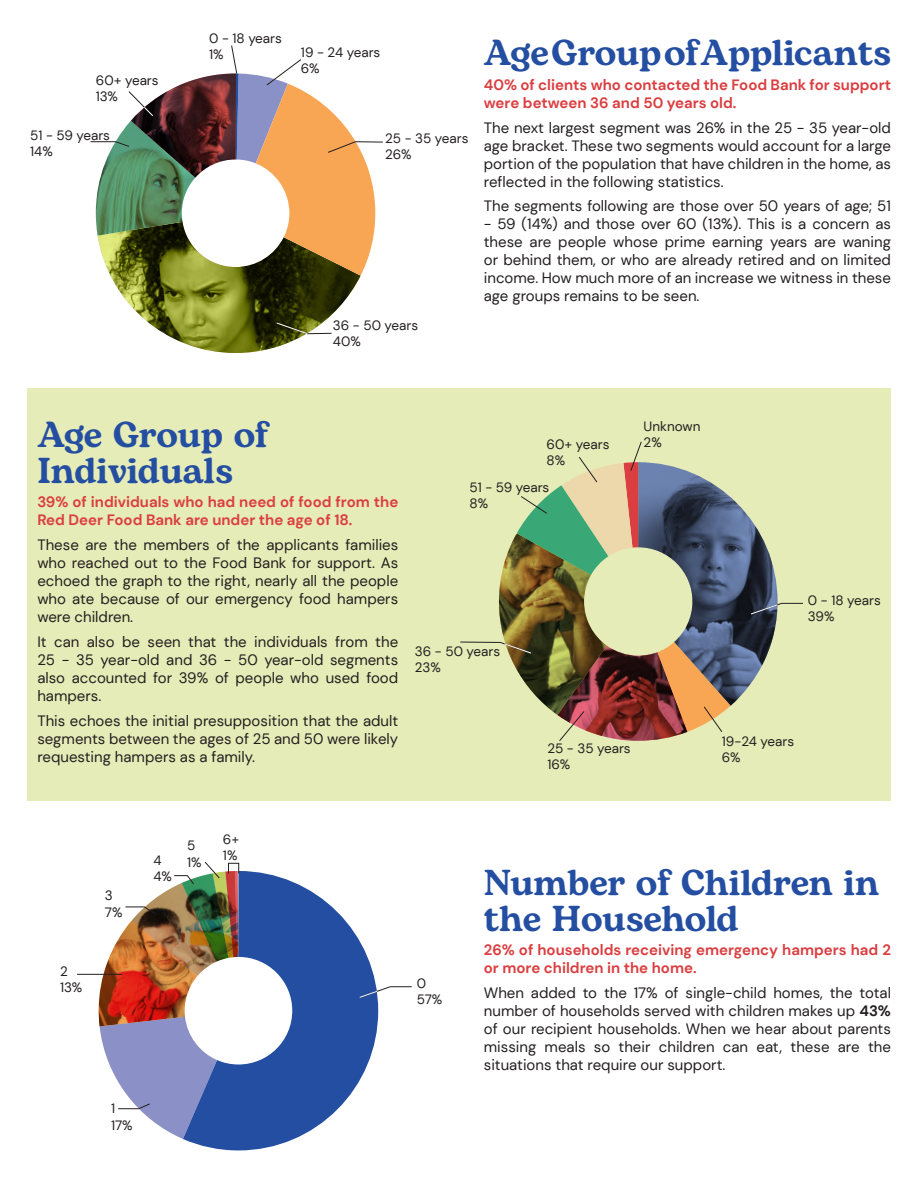
<style>
.page{position:relative;width:918px;height:1188px;background:#fff}
.page>*{position:absolute;margin:0;border:0;box-sizing:border-box;transform-origin:0 0}
.t1{font:600 36px/36px "Bogart";color:#244ea1}
.t2{font:15px/18px "DM Sans";color:#231f20;text-align:justify}
.t3{font:700 15px/18px "DM Sans";color:#db3e40}
.t4{font:13.5px/16.2px "DM Sans";color:#231f20}
.s1{font-weight:700}
</style>
<div class="page">
<div style="left:27px;top:388px;width:864px;height:412px;background:#e6ecb7"></div>
<svg style="left:90px;top:45px;width:293px;height:308px"></svg>
<svg style="left:460px;top:441px;width:343px;height:300px"></svg>
<svg style="left:183px;top:871px;width:195px;height:279px;fill:#244ea1"></svg>
<svg style="left:359px;top:986px;width:53px;height:12px"></svg>
<hr style="left:77px;top:974px;width:45px;height:1px;background:#231f20">
<div style="left:228px;top:863px;width:11px;height:11px;border:1px solid #231f20"></div>
<img style="left:99px;top:862px;width:139px;height:277px">
<p class="t4" style="left:96px;top:72px;width:64px">60+ years<br>13%</p>
<p class="t4" style="left:30px;top:127px;width:81px">51 - 59 years<br>14%</p>
<p class="t4" style="left:209px;top:30px;width:74px">0 - 18 years<br>1%</p>
<p class="t4" style="left:301px;top:44px;width:81px">19 - 24 years<br>6%</p>
<p class="t4" style="left:385px;top:130px;width:85px">25 - 35 years<br>26%</p>
<p class="t4" style="left:333px;top:317px;width:87px">36 - 50 years<br>40%</p>
<p class="t1" style="left:484px;top:35px;width:409px">Age Group of Applicants</p>
<p class="t3" style="left:484px;top:76px;width:409px">40% of clients who contacted the Food Bank for support were between 36 and 50 years old.</p>
<p class="t2" style="left:484px;top:118px;width:409px">The next largest segment was 26% in the 25 - 35 year-old age bracket. These two segments would account for a large portion of the population that have children in the home, as reflected in the following statistics.</p>
<p class="t2" style="left:484px;top:197px;width:409px">The segments following are those over 50 years of age; 51</p>
<p class="t2" style="left:484px;top:215px;width:409px">- 59 (14%) and those over 60 (13%). This is a concern as these are people whose prime earning years are waning or behind them, or who are already retired and on limited income. How much more of an increase we witness in these age groups remains to be seen.</p>
<p class="t1" style="left:37px;top:417px;width:232px">Age Group of<br>Individuals</p>
<p class="t3" style="left:37px;top:493px;width:362px">39% of individuals who had need of food from the<br>Red Deer Food Bank are under the age of 18.</p>
<p class="t2" style="left:37px;top:536px;width:362px">These are the members of the applicants families who reached out to the Food Bank for support. As echoed the graph to the right, nearly all the people who ate because of our emergency food hampers were children.</p>
<p class="t2" style="left:37px;top:633px;width:362px">It can also be seen that the individuals from the 25 - 35 year-old and 36 - 50 year-old segments also accounted for 39% of people who used food hampers.</p>
<p class="t2" style="left:37px;top:711px;width:362px">This echoes the initial presupposition that the adult segments between the ages of 25 and 50 were likely requesting hampers as a family.</p>
<p class="t4" style="left:547px;top:436px;width:64px">60+ years<br>8%</p>
<p class="t4" style="left:469px;top:479px;width:81px">51 - 59 years<br>8%</p>
<p class="t4" style="left:644px;top:418px;width:58px">Unknown<br>2%</p>
<p class="t4" style="left:415px;top:643px;width:87px">36 - 50 years<br>23%</p>
<p class="t4" style="left:808px;top:592px;width:74px">0 - 18 years<br>39%</p>
<p class="t4" style="left:547px;top:740px;width:85px">25 - 35 years<br>16%</p>
<p class="t4" style="left:722px;top:733px;width:74px">19-24 years<br>6%</p>
<p class="t4" style="left:60px;top:963px;width:24px">2<br>13%</p>
<p class="t4" style="left:105px;top:887px;width:19px">3<br>7%</p>
<p class="t4" style="left:153px;top:852px;width:20px">4<br>4%</p>
<p class="t4" style="left:187px;top:838px;width:16px">5<br>1%</p>
<p class="t4" style="left:223px;top:831px;width:18px">6+<br>1%</p>
<p class="t4" style="left:111px;top:1101px;width:23px">1<br>17%</p>
<p class="t4" style="left:417px;top:975px;width:27px">0<br>57%</p>
<p class="t1" style="left:484px;top:865px;width:397px">Number of Children in the Household</p>
<p class="t3" style="left:484px;top:941px;width:409px">26% of households receiving emergency hampers had 2 or more children in the home.</p>
<p class="t2" style="left:484px;top:984px;width:409px">When added to the 17% of single-child homes, the total number of households served with children makes up <span class="s1">43% </span>of our recipient households. When we hear about parents missing meals so their children can eat, these are the situations that require our support.</p>
</div>
